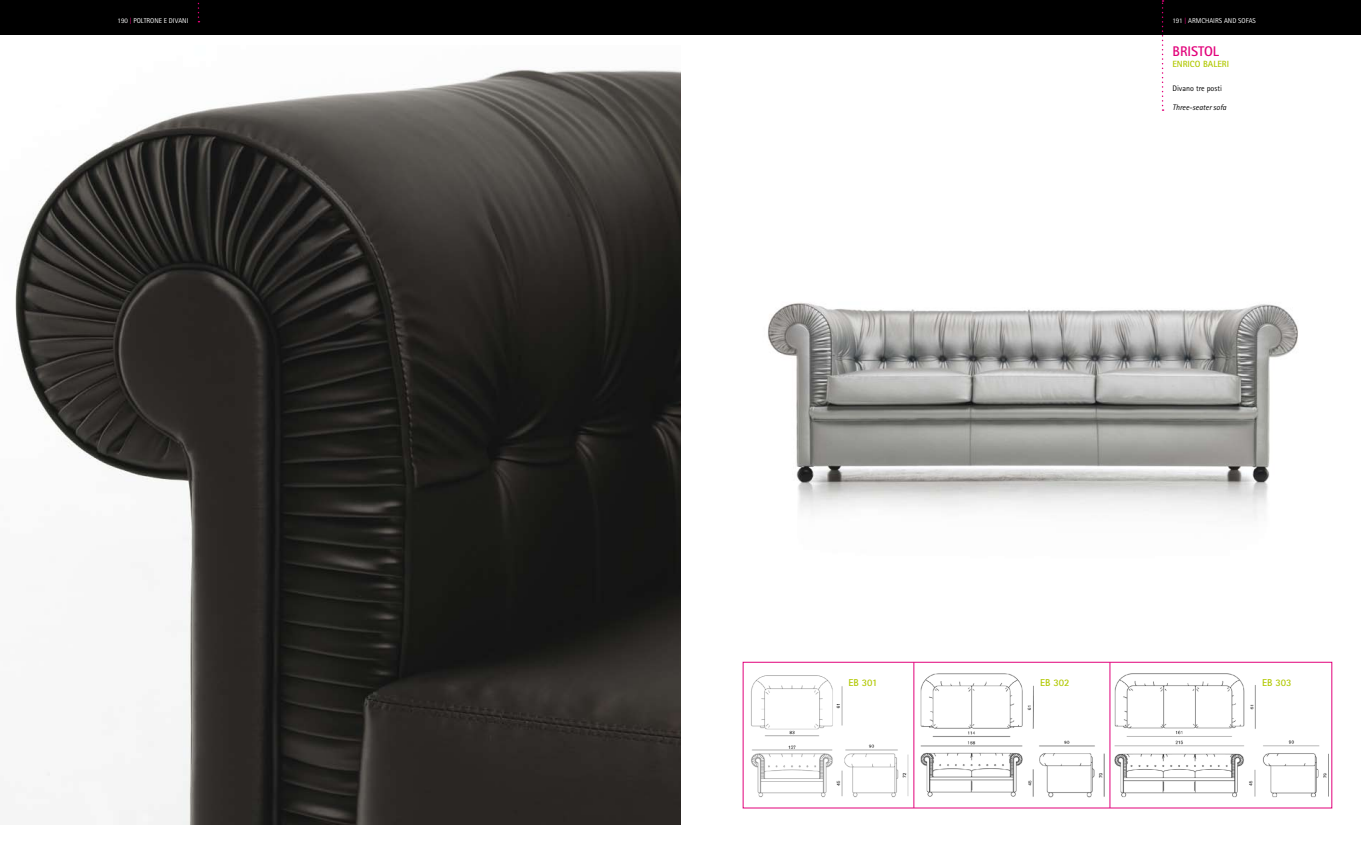
<style>
.page{position:relative;width:1361px;height:842px;background:#fff}
.page>*{position:absolute;margin:0;border:0;box-sizing:border-box;transform-origin:0 0}
.t1{font:700 14px "Rotis Sans Serif";color:#e2007a}
.t2{font:700 10px "Rotis Sans Serif";color:#b1c800}
.t3{font:700 9px "Rotis Sans Serif";color:#b1c800}
.t4{font:italic 8px "Rotis Sans Serif";color:#000}
.t5{font:8px "Rotis Sans Serif";color:#000}
.t6{font:7px "Rotis Sans Serif";color:#fff}
.s1{color:#e2007a}
</style>
<div class="page">
<div style="left:0;top:0;width:1361px;height:34px;background:#000"></div>
<img style="left:768px;top:96px;width:530px;height:422px">
<img style="left:15px;top:69px;width:665px;height:756px">
<img style="left:1114px;top:673px;width:213px;height:125px">
<img style="left:920px;top:673px;width:185px;height:125px">
<img style="left:751px;top:675px;width:158px;height:123px">
<hr style="left:913px;top:662px;width:1px;height:146px;background:#e2007a">
<hr style="left:1109px;top:662px;width:1px;height:146px;background:#e2007a">
<svg style="left:1161px;top:0;width:2px;height:111px"></svg>
<p class="t6" style="left:117px;top:16px;width:73px">190 <span class="s1">|</span> POLTRONE E DIVANI</p>
<p class="t6" style="left:1172px;top:16px;width:85px">191 <span class="s1">|</span> ARMCHAIRS AND SOFAS</p>
<h1 class="t1" style="left:1172px;top:43px;width:48px">BRISTOL</h1>
<p class="t3" style="left:1172px;top:58px;width:58px">ENRICO BALERI</p>
<p class="t5" style="left:1172px;top:84px;width:51px">Divano tre posti</p>
<p class="t4" style="left:1172px;top:103px;width:56px">Three-seater sofa</p>
<h2 class="t2" style="left:848px;top:676px;width:31px">EB 301</h2>
<h2 class="t2" style="left:1040px;top:676px;width:31px">EB 302</h2>
<h2 class="t2" style="left:1262px;top:676px;width:31px">EB 303</h2>
</div>
